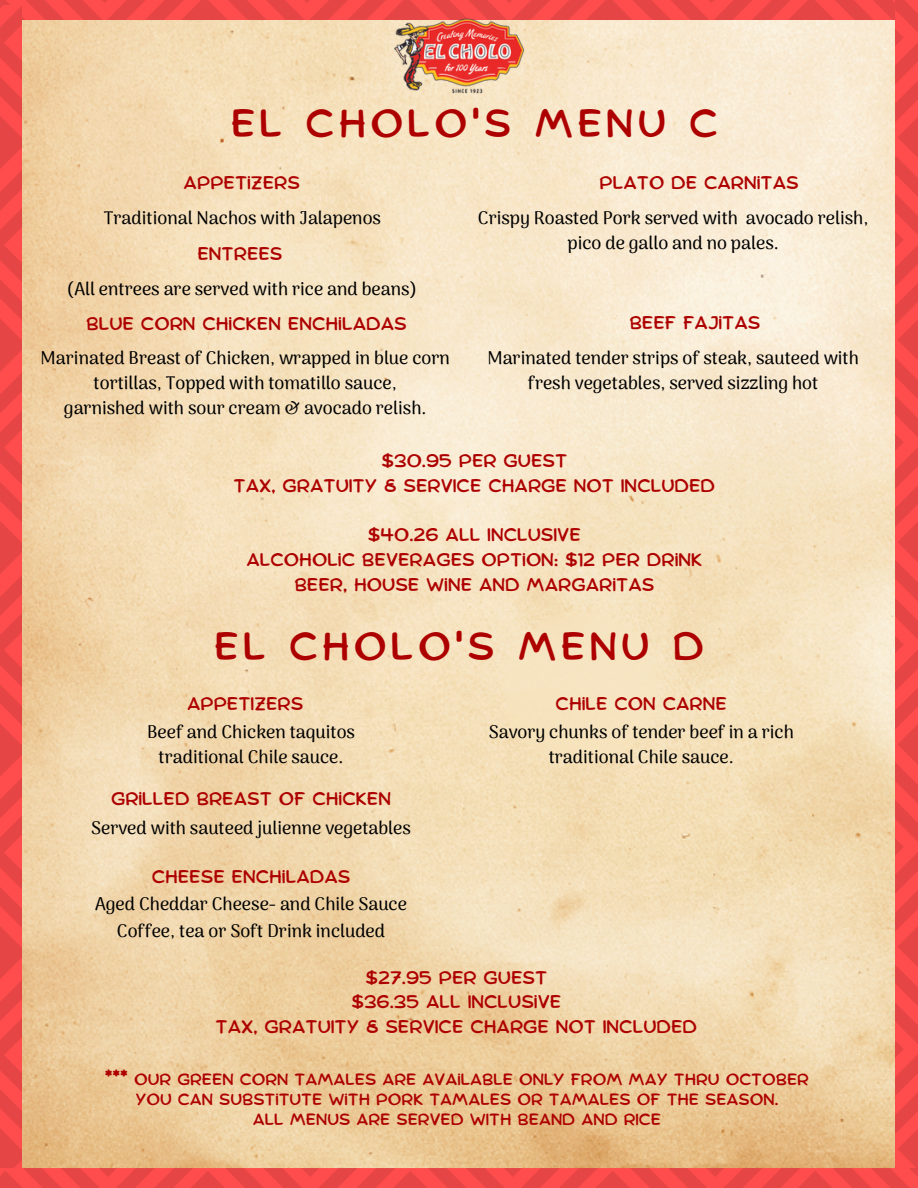
<style>
.page{position:relative;width:918px;height:1188px;background:#fff}
.page>*{position:absolute;margin:0;border:0;box-sizing:border-box;transform-origin:0 0}
.t1{font:38.7px "Comica";letter-spacing:.11em;color:#ad0000}
.t2{font:500 18px "Arima Madurai";color:#000}
.t3{font:18px/24.8px "Comica";color:#ad0000;text-align:center}
.t4{font:16.05px/20.2px "Comica";color:#ad0000;text-align:center}
</style>
<div class="page">
<img style="left:21px;top:20px;width:874px;height:1148px">
<img style="left:0;top:0;width:895px;height:20px">
<img style="left:0;top:5px;width:21px;height:1163px">
<img style="left:895px;top:0;width:23px;height:1168px">
<img style="left:337px;top:0;width:244px;height:117px">
<img style="left:0;top:1168px;width:918px;height:20px">
<p class="t1" style="left:231px;top:106px;width:489px">EL CHOLO'S MENU C</p>
<p class="t3" style="left:184px;top:172px;width:118px">APPETIZERS</p>
<p class="t2" style="left:104px;top:208px;width:279px">Traditional Nachos with Jalapenos</p>
<p class="t3" style="left:198px;top:242px;width:87px">ENTREES</p>
<p class="t2" style="left:67px;top:278px;width:352px">(All entrees are served with rice and beans)</p>
<p class="t3" style="left:86px;top:312px;width:322px">BLUE CORN CHICKEN ENCHILADAS</p>
<p class="t2" style="left:41px;top:347px;width:411px">Marinated Breast of Chicken, wrapped in blue corn</p>
<p class="t2" style="left:94px;top:372px;width:305px">tortillas, Topped with tomatillo sauce,</p>
<p class="t2" style="left:64px;top:397px;width:364px">garnished with sour cream &amp; avocado relish.</p>
<p class="t3" style="left:600px;top:171px;width:201px">PLATO DE CARNITAS</p>
<p class="t2" style="left:478px;top:208px;width:392px">Crispy Roasted Pork served with avocado relish,</p>
<p class="t2" style="left:568px;top:232px;width:213px">pico de gallo and no pales.</p>
<p class="t3" style="left:629px;top:312px;width:133px">BEEF FAJITAS</p>
<p class="t2" style="left:487px;top:347px;width:373px">Marinated tender strips of steak, sauteed with</p>
<p class="t2" style="left:528px;top:372px;width:292px">fresh vegetables, served sizzling hot</p>
<p class="t3" style="left:382px;top:449px;width:187px">$30.95 PER GUEST</p>
<p class="t3" style="left:234px;top:474px;width:483px">TAX, GRATUITY &amp; SERVICE CHARGE NOT INCLUDED</p>
<p class="t3" style="left:368px;top:523px;width:215px">$40.26 ALL INCLUSIVE</p>
<p class="t3" style="left:246px;top:548px;width:458px">ALCOHOLIC BEVERAGES OPTION: $12 PER DRINK<br>BEER, HOUSE WINE AND MARGARITAS</p>
<p class="t1" style="left:214px;top:629px;width:491px">EL CHOLO'S MENU D</p>
<p class="t3" style="left:187px;top:692px;width:118px">APPETIZERS</p>
<p class="t2" style="left:147px;top:721px;width:210px">Beef and Chicken taquitos</p>
<p class="t2" style="left:159px;top:746px;width:186px">traditional Chile sauce.</p>
<p class="t3" style="left:111px;top:787px;width:282px">GRILLED BREAST OF CHICKEN</p>
<p class="t2" style="left:91px;top:817px;width:321px">Served with sauteed julienne vegetables</p>
<p class="t3" style="left:152px;top:866px;width:200px">CHEESE ENCHILADAS</p>
<p class="t2" style="left:95px;top:894px;width:313px">Aged Cheddar Cheese- and Chile Sauce</p>
<p class="t2" style="left:117px;top:921px;width:270px">Coffee, tea or Soft Drink included</p>
<p class="t3" style="left:556px;top:692px;width:173px">CHILE CON CARNE</p>
<p class="t2" style="left:489px;top:721px;width:307px">Savory chunks of tender beef in a rich</p>
<p class="t2" style="left:549px;top:746px;width:186px">traditional Chile sauce.</p>
<p class="t3" style="left:365px;top:966px;width:183px">$27.95 PER GUEST</p>
<p class="t3" style="left:351px;top:991px;width:211px">$36.35 ALL INCLUSIVE</p>
<p class="t3" style="left:216px;top:1015px;width:483px">TAX, GRATUITY &amp; SERVICE CHARGE NOT INCLUDED</p>
<p class="t4" style="left:105px;top:1070px;width:706px">*** OUR GREEN CORN TAMALES ARE AVAILABLE ONLY FROM MAY THRU OCTOBER<br>YOU CAN SUBSTITUTE WITH PORK TAMALES OR TAMALES OF THE SEASON.</p>
<p class="t4" style="left:253px;top:1111px;width:410px">ALL MENUS ARE SERVED WITH BEAND AND RICE</p>
</div>
